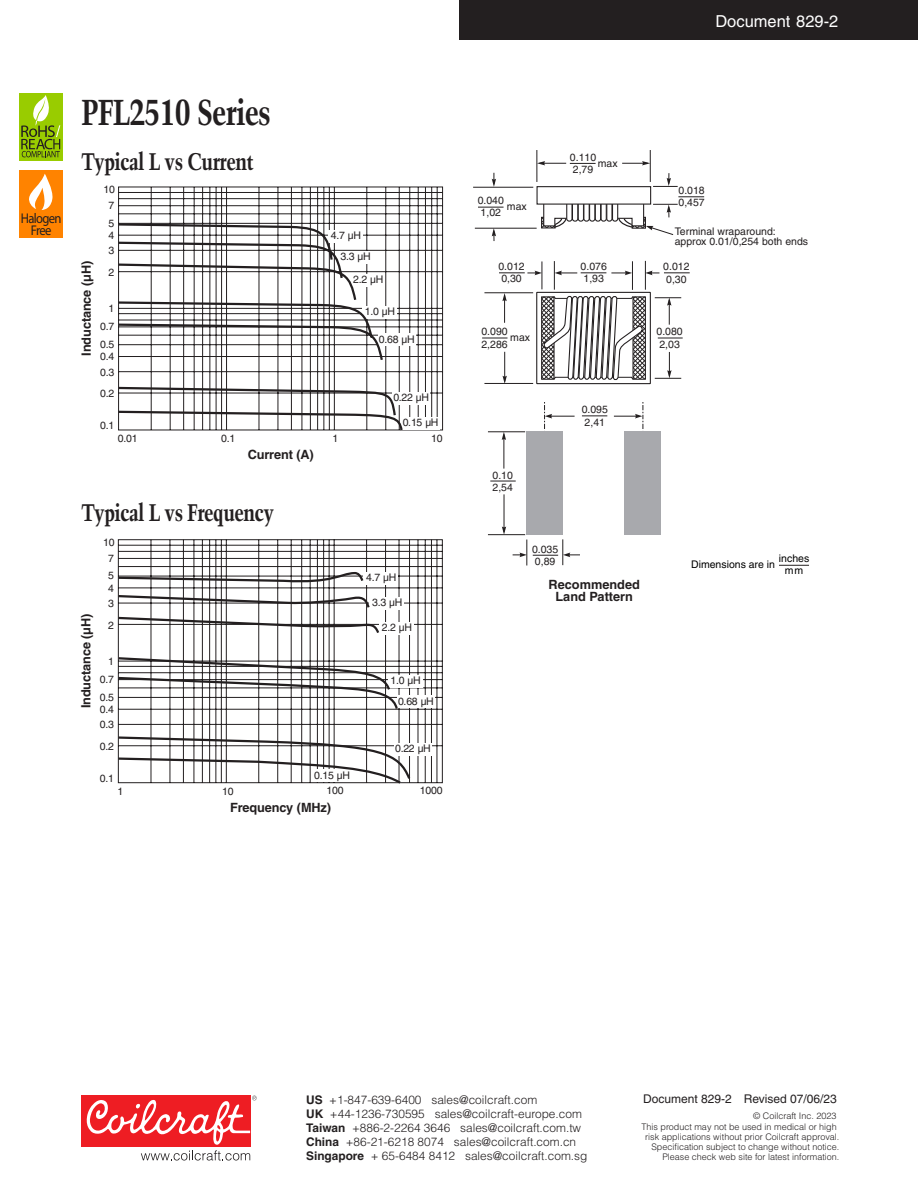
<style>
.page{position:relative;width:918px;height:1188px;background:#fff}
.page>*{position:absolute;margin:0;border:0;box-sizing:border-box;transform-origin:0 0}
.Subhead_-_16_Point_T{font:700 condensed 36px "Trump Mediaeval";letter-spacing:-.025em;color:#231f20}
.Subhead_-_16_Point_T-2{font:700 condensed 24px "Trump Mediaeval";letter-spacing:-.025em;color:#231f20}
.Document_number{font:16.5px "Helvetica";color:#fff}
.t1{font:14.1px/11.7px "Myriad Pro";letter-spacing:-.055em;color:#231f20;text-align:center;scale:.9 1}
.t2{font:700 12.75px/12.8px "Helvetica";letter-spacing:-.01em;color:#231f20;text-align:center}
.t3{font:12px "Helvetica";color:#231f20}
.t4{font:300 11.85px/14.1px "Helvetica";color:#231f20}
.t5{font:10.5px/12.1px "Helvetica";color:#231f20}
.Dimensions{font:10.5px/12px "Helvetica";color:#000;text-align:center}
.t6{font:300 9px/9.9px "Helvetica";color:#231f20;text-align:right}
.s1{font-weight:700}
</style>
<div class="page">
<div style="left:459px;top:0;width:459px;height:40px;background:#231f20"></div>
<div style="left:81px;top:1096px;width:169px;height:51px;background:#ee1d23"></div>
<svg style="left:86px;top:1096px;width:171px;height:65px"></svg>
<div style="left:19px;top:171px;width:44px;height:67px;background:#ff8300"></div>
<svg style="left:29px;top:174px;width:24px;height:36px"></svg>
<div style="left:19px;top:93px;width:44px;height:67px;background:#9c0"></div>
<svg style="left:21px;top:95px;width:39px;height:62px"></svg>
<hr style="left:779px;top:565px;width:30px;height:1px;background:#231f20">
<div style="left:527px;top:432px;width:36px;height:103px;background:#a8a9ad"></div>
<div style="left:625px;top:432px;width:36px;height:103px;background:#a8a9ad"></div>
<hr style="left:536px;top:150px;width:1px;height:32px;background:#231f20">
<hr style="left:650px;top:150px;width:1px;height:32px;background:#231f20">
<svg style="left:622px;top:161px;width:28px;height:4px"></svg>
<hr style="left:473px;top:187px;width:60px;height:1px;background:#231f20">
<hr style="left:488px;top:431px;width:37px;height:1px;background:#231f20">
<hr style="left:488px;top:534px;width:37px;height:1px;background:#231f20">
<hr style="left:475px;top:228px;width:62px;height:1px;background:#231f20">
<svg style="left:492px;top:173px;width:4px;height:14px"></svg>
<hr style="left:504px;top:494px;width:1px;height:38px;background:#231f20">
<svg style="left:502px;top:526px;width:4px;height:9px"></svg>
<svg style="left:492px;top:228px;width:4px;height:13px"></svg>
<svg style="left:653px;top:173px;width:25px;height:14px"></svg>
<hr style="left:504px;top:434px;width:1px;height:35px;background:#231f20">
<svg style="left:502px;top:432px;width:4px;height:8px"></svg>
<svg style="left:513px;top:540px;width:14px;height:25px"></svg>
<div style="left:537px;top:186px;width:114px;height:19px;background:#fff;border:1px solid #231f20"></div>
<svg style="left:537px;top:161px;width:59px;height:4px"></svg>
<svg style="left:541px;top:196px;width:163px;height:39px"></svg>
<svg style="left:478px;top:207px;width:26px;height:1px"></svg>
<svg style="left:490px;top:481px;width:26px;height:1px"></svg>
<svg style="left:582px;top:415px;width:25px;height:1px"></svg>
<svg style="left:533px;top:539px;width:47px;height:26px"></svg>
<svg style="left:614px;top:402px;width:30px;height:27px"></svg>
<svg style="left:544px;top:402px;width:31px;height:29px"></svg>
<svg style="left:482px;top:261px;width:208px;height:123px"></svg>
<svg style="left:118px;top:539px;width:325px;height:244px"></svg>
<div style="left:388px;top:675px;width:34px;height:13px;background:#fff"></div>
<div style="left:397px;top:696px;width:38px;height:12px;background:#fff"></div>
<div style="left:394px;top:743px;width:38px;height:13px;background:#fff"></div>
<div style="left:379px;top:622px;width:35px;height:13px;background:#fff"></div>
<svg style="left:117px;top:571px;width:295px;height:213px"></svg>
<svg style="left:118px;top:186px;width:325px;height:245px"></svg>
<div style="left:362px;top:306px;width:35px;height:13px;background:#fff"></div>
<div style="left:378px;top:334px;width:38px;height:12px;background:#fff"></div>
<div style="left:351px;top:274px;width:34px;height:13px;background:#fff"></div>
<svg style="left:118px;top:222px;width:266px;height:140px"></svg>
<div style="left:402px;top:417px;width:38px;height:13px;background:#fff"></div>
<div style="left:392px;top:392px;width:38px;height:12px;background:#fff"></div>
<svg style="left:118px;top:386px;width:286px;height:45px"></svg>
<h3 class="t1" style="left:21px;top:213px;width:47px">Halogen<br>Free</h3>
<p class="Subhead_-_16_Point_T" style="left:81px;top:90px;width:191px">PFL2510 Series</p>
<p class="Subhead_-_16_Point_T-2" style="left:81px;top:146px;width:175px">Typical L vs Current</p>
<p class="t5" style="left:103px;top:184px;width:13px">10</p>
<p class="t5" style="left:109px;top:199px;width:7px">7</p>
<p class="t5" style="left:109px;top:217px;width:7px">5</p>
<p class="t5" style="left:109px;top:229px;width:7px">4</p>
<p class="t5" style="left:109px;top:245px;width:7px">3</p>
<p class="t2" style="left:80px;top:356px;width:96px;rotate:-90deg">Inductance (µH)</p>
<p class="t5" style="left:109px;top:266px;width:7px">2</p>
<p class="t5" style="left:109px;top:302px;width:7px">1</p>
<p class="t5" style="left:100px;top:320px;width:16px">0.7</p>
<p class="t5" style="left:100px;top:338px;width:16px">0.5</p>
<p class="t5" style="left:100px;top:351px;width:16px">0.4</p>
<p class="t5" style="left:100px;top:366px;width:16px">0.3</p>
<p class="t5" style="left:100px;top:387px;width:16px">0.2</p>
<p class="t5" style="left:100px;top:420px;width:16px">0.1</p>
<p class="t5" style="left:331px;top:229px;width:32px">4.7 µH</p>
<p class="t5" style="left:340px;top:251px;width:32px">3.3 µH</p>
<p class="t5" style="left:353px;top:274px;width:32px">2.2 µH</p>
<p class="t5" style="left:365px;top:305px;width:32px">1.0 µH</p>
<p class="t5" style="left:379px;top:333px;width:37px">0.68 µH</p>
<p class="t5" style="left:393px;top:391px;width:37px">0.22 µH</p>
<p class="t5" style="left:403px;top:417px;width:37px">0.15 µH</p>
<p class="t5" style="left:118px;top:432px;width:21px">0.01</p>
<p class="t5" style="left:221px;top:432px;width:16px">0.1</p>
<p class="t5" style="left:332px;top:432px;width:7px">1</p>
<p class="t5" style="left:431px;top:432px;width:13px">10</p>
<p class="t2" style="left:248px;top:448px;width:68px">Current (A)</p>
<p class="Subhead_-_16_Point_T-2" style="left:81px;top:498px;width:195px">Typical L vs Frequency</p>
<p class="t5" style="left:103px;top:536px;width:13px">10</p>
<p class="t5" style="left:108px;top:552px;width:7px">7</p>
<p class="t5" style="left:108px;top:569px;width:7px">5</p>
<p class="t5" style="left:108px;top:582px;width:7px">4</p>
<p class="t5" style="left:108px;top:597px;width:7px">3</p>
<p class="t2" style="left:80px;top:708px;width:96px;rotate:-90deg">Inductance (µH)</p>
<p class="t5" style="left:108px;top:619px;width:7px">2</p>
<p class="t5" style="left:108px;top:655px;width:7px">1</p>
<p class="t5" style="left:100px;top:673px;width:16px">0.7</p>
<p class="t5" style="left:100px;top:691px;width:16px">0.5</p>
<p class="t5" style="left:100px;top:703px;width:16px">0.4</p>
<p class="t5" style="left:100px;top:719px;width:16px">0.3</p>
<p class="t5" style="left:100px;top:740px;width:16px">0.2</p>
<p class="t5" style="left:100px;top:772px;width:16px">0.1</p>
<p class="t5" style="left:366px;top:572px;width:32px">4.7 µH</p>
<p class="t5" style="left:372px;top:596px;width:32px">3.3 µH</p>
<p class="t5" style="left:382px;top:622px;width:32px">2.2 µH</p>
<p class="t5" style="left:314px;top:769px;width:37px">0.15 µH</p>
<p class="t5" style="left:398px;top:670px;width:37px;line-height:20.4px;text-indent:-8px">1.0 µH<br>0.68 µH</p>
<p class="t5" style="left:395px;top:743px;width:37px">0.22 µH</p>
<p class="t5" style="left:118px;top:785px;width:7px">1</p>
<p class="t5" style="left:222px;top:785px;width:13px">10</p>
<p class="t5" style="left:326px;top:785px;width:19px">100</p>
<p class="t5" style="left:420px;top:785px;width:24px">1000</p>
<p class="t2" style="left:230px;top:801px;width:102px">Frequency (MHz)</p>
<p class="Document_number" style="left:715px;top:11px;width:124px">Document 829-2</p>
<p class="t5" style="left:570px;top:151px;width:28px">0.110<br>2,79</p>
<p class="t5" style="left:598px;top:157px;width:21px">max</p>
<p class="t5" style="left:679px;top:184px;width:28px">0.018</p>
<p class="t5" style="left:478px;top:194px;width:28px">0.040</p>
<p class="t5" style="left:679px;top:196px;width:28px">0,457</p>
<p class="t5" style="left:481px;top:207px;width:22px">1,02</p>
<p class="t5" style="left:507px;top:200px;width:21px">max</p>
<p class="t5" style="left:675px;top:226px;width:135px;line-height:10.5px">Terminal wraparound: approx 0.01/0,254 both ends</p>
<p class="t5" style="left:498px;top:261px;width:28px">0.012<br>0,30</p>
<p class="t5" style="left:663px;top:261px;width:28px">0.012<br>0,30</p>
<p class="t5" style="left:581px;top:261px;width:28px">0.076<br>1,93</p>
<p class="t5" style="left:481px;top:326px;width:28px">0.090<br>2,286</p>
<p class="t5" style="left:510px;top:331px;width:21px">max</p>
<p class="t5" style="left:657px;top:326px;width:28px">0.080<br>2,03</p>
<p class="t5" style="left:493px;top:469px;width:22px">0.10<br>2,54</p>
<p class="t5" style="left:582px;top:404px;width:28px">0.095<br>2,41</p>
<p class="t5" style="left:532px;top:543px;width:28px">0.035<br>0,89</p>
<p class="t2" style="left:549px;top:578px;width:93px">Recommended<br>Land Pattern</p>
<p class="Dimensions" style="left:691px;top:559px;width:85px">Dimensions are in</p>
<p class="Dimensions" style="left:779px;top:552px;width:32px">inches mm</p>
<p class="t4" style="left:306px;top:1093px;width:283px"><span class="s1">US</span> +1-847-639-6400 sales@coilcraft.com<br><span class="s1">UK</span> +44-1236-730595 sales@coilcraft-europe.com <span class="s1">Taiwan</span> +886-2-2264 3646 sales@coilcraft.com.tw <span class="s1">China</span> +86-21-6218 8074 sales@coilcraft.com.cn <span class="s1">Singapore</span> + 65-6484 8412 sales@coilcraft.com.sg</p>
<p class="t3" style="left:643px;top:1092px;width:195px">Document 829-2 Revised 07/06/23</p>
<p class="t6" style="left:642px;top:1110px;width:197px;line-height:11.4px">© Coilcraft Inc. 2023<br>This product may not be used in medical or high</p>
<p class="t6" style="left:645px;top:1132px;width:196px">risk applications without prior Coilcraft approval.<br>Specification subject to change without notice.<br>Please check web site for latest information.</p>
</div>
